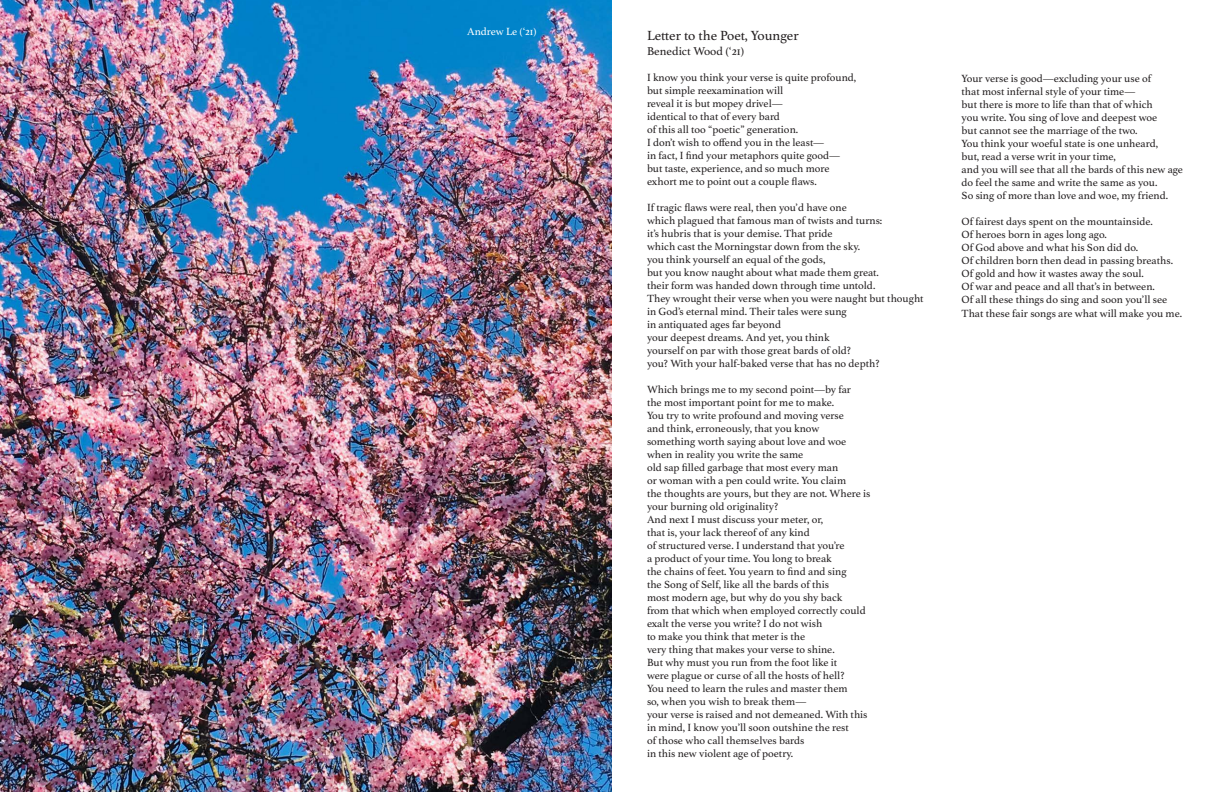
<style>
.page{position:relative;width:1224px;height:792px;background:#fff}
.page>*{position:absolute;margin:0;border:0;box-sizing:border-box;transform-origin:0 0}
.t1{font:14px "Athelas";color:#231f20}
.t2{font:12px "Athelas";color:#231f20}
.t3{font:11px "Athelas";color:#231f20}
.t4{font:11px "Athelas";color:#fff}
</style>
<div class="page">
<img style="left:0;top:0;width:612px;height:792px">
<p class="t4" style="left:467px;top:26px;width:71px">Andrew Le (‘21)</p>
<p class="t1" style="left:647px;top:27px;width:153px">Letter to the Poet, Younger</p>
<p class="t2" style="left:647px;top:45px;width:99px">Benedict Wood (‘21)</p>
<p class="t3" style="left:647px;top:72px;width:211px">I know you think your verse is quite profound,</p>
<p class="t3" style="left:647px;top:85px;width:138px">but simple reexamination will</p>
<p class="t3" style="left:647px;top:98px;width:137px">reveal it is but mopey drivel—</p>
<p class="t3" style="left:647px;top:111px;width:134px">identical to that of every bard</p>
<p class="t3" style="left:647px;top:124px;width:153px">of this all too “poetic” generation.</p>
<p class="t3" style="left:647px;top:137px;width:179px">I don’t wish to offend you in the least—</p>
<p class="t3" style="left:647px;top:150px;width:195px">in fact, I find your metaphors quite good—</p>
<p class="t3" style="left:647px;top:163px;width:184px">but taste, experience, and so much more</p>
<p class="t3" style="left:647px;top:176px;width:171px">exhort me to point out a couple flaws.</p>
<p class="t3" style="left:647px;top:202px;width:201px">If tragic flaws were real, then you’d have one</p>
<p class="t3" style="left:647px;top:215px;width:237px">which plagued that famous man of twists and turns:</p>
<p class="t3" style="left:647px;top:228px;width:187px">it’s hubris that is your demise. That pride</p>
<p class="t3" style="left:647px;top:241px;width:215px">which cast the Morningstar down from the sky.</p>
<p class="t3" style="left:647px;top:254px;width:180px">you think yourself an equal of the gods,</p>
<p class="t3" style="left:647px;top:267px;width:233px">but you know naught about what made them great.</p>
<p class="t3" style="left:647px;top:280px;width:230px">their form was handed down through time untold.</p>
<p class="t3" style="left:647px;top:293px;width:278px">They wrought their verse when you were naught but thought</p>
<p class="t3" style="left:647px;top:306px;width:201px">in God’s eternal mind. Their tales were sung</p>
<p class="t3" style="left:647px;top:319px;width:136px">in antiquated ages far beyond</p>
<p class="t3" style="left:647px;top:332px;width:184px">your deepest dreams. And yet, you think</p>
<p class="t3" style="left:647px;top:345px;width:206px">yourself on par with those great bards of old?</p>
<p class="t3" style="left:647px;top:358px;width:234px">you? With your half-baked verse that has no depth?</p>
<p class="t3" style="left:647px;top:384px;width:206px">Which brings me to my second point—by far</p>
<p class="t3" style="left:647px;top:397px;width:189px">the most important point for me to make.</p>
<p class="t3" style="left:647px;top:410px;width:198px">You try to write profound and moving verse</p>
<p class="t3" style="left:647px;top:423px;width:174px">and think, erroneously, that you know</p>
<p class="t3" style="left:647px;top:436px;width:201px">something worth saying about love and woe</p>
<p class="t3" style="left:647px;top:449px;width:158px">when in reality you write the same</p>
<p class="t3" style="left:647px;top:462px;width:193px">old sap filled garbage that most every man</p>
<p class="t3" style="left:647px;top:475px;width:201px">or woman with a pen could write. You claim</p>
<p class="t3" style="left:647px;top:488px;width:225px">the thoughts are yours, but they are not. Where is</p>
<p class="t3" style="left:647px;top:501px;width:133px">your burning old originality?</p>
<p class="t3" style="left:647px;top:514px;width:178px">And next I must discuss your meter, or,</p>
<p class="t3" style="left:647px;top:527px;width:164px">that is, your lack thereof of any kind</p>
<p class="t3" style="left:647px;top:540px;width:199px">of structured verse. I understand that you’re</p>
<p class="t3" style="left:647px;top:553px;width:186px">a product of your time. You long to break</p>
<p class="t3" style="left:647px;top:566px;width:201px">the chains of feet. You yearn to find and sing</p>
<p class="t3" style="left:647px;top:579px;width:184px">the Song of Self, like all the bards of this</p>
<p class="t3" style="left:647px;top:592px;width:197px">most modern age, but why do you shy back</p>
<p class="t3" style="left:647px;top:605px;width:220px">from that which when employed correctly could</p>
<p class="t3" style="left:647px;top:618px;width:177px">exalt the verse you write? I do not wish</p>
<p class="t3" style="left:647px;top:631px;width:160px">to make you think that meter is the</p>
<p class="t3" style="left:647px;top:644px;width:189px">very thing that makes your verse to shine.</p>
<p class="t3" style="left:647px;top:657px;width:192px">But why must you run from the foot like it</p>
<p class="t3" style="left:647px;top:670px;width:199px">were plague or curse of all the hosts of hell?</p>
<p class="t3" style="left:647px;top:683px;width:202px">You need to learn the rules and master them</p>
<p class="t3" style="left:647px;top:696px;width:161px">so, when you wish to break them—</p>
<p class="t3" style="left:647px;top:709px;width:222px">your verse is raised and not demeaned. With this</p>
<p class="t3" style="left:647px;top:722px;width:203px">in mind, I know you’ll soon outshine the rest</p>
<p class="t3" style="left:647px;top:735px;width:159px">of those who call themselves bards</p>
<p class="t3" style="left:647px;top:748px;width:148px">in this new violent age of poetry.</p>
<p class="t3" style="left:962px;top:73px;width:191px">Your verse is good—excluding your use of</p>
<p class="t3" style="left:962px;top:86px;width:175px">that most infernal style of your time—</p>
<p class="t3" style="left:962px;top:99px;width:193px">but there is more to life than that of which</p>
<p class="t3" style="left:962px;top:112px;width:197px">you write. You sing of love and deepest woe</p>
<p class="t3" style="left:962px;top:125px;width:177px">but cannot see the marriage of the two.</p>
<p class="t3" style="left:962px;top:138px;width:198px">You think your woeful state is one unheard,</p>
<p class="t3" style="left:962px;top:151px;width:156px">but, read a verse writ in your time,</p>
<p class="t3" style="left:962px;top:164px;width:223px">and you will see that all the bards of this new age</p>
<p class="t3" style="left:962px;top:177px;width:197px">do feel the same and write the same as you.</p>
<p class="t3" style="left:962px;top:190px;width:208px">So sing of more than love and woe, my friend.</p>
<p class="t3" style="left:962px;top:216px;width:193px">Of fairest days spent on the mountainside.</p>
<p class="t3" style="left:962px;top:229px;width:147px">Of heroes born in ages long ago.</p>
<p class="t3" style="left:962px;top:242px;width:178px">Of God above and what his Son did do.</p>
<p class="t3" style="left:962px;top:255px;width:213px">Of children born then dead in passing breaths.</p>
<p class="t3" style="left:962px;top:268px;width:184px">Of gold and how it wastes away the soul.</p>
<p class="t3" style="left:962px;top:281px;width:195px">Of war and peace and all that’s in between.</p>
<p class="t3" style="left:962px;top:294px;width:207px">Of all these things do sing and soon you’ll see</p>
<p class="t3" style="left:962px;top:307px;width:222px">That these fair songs are what will make you me.</p>
</div>
